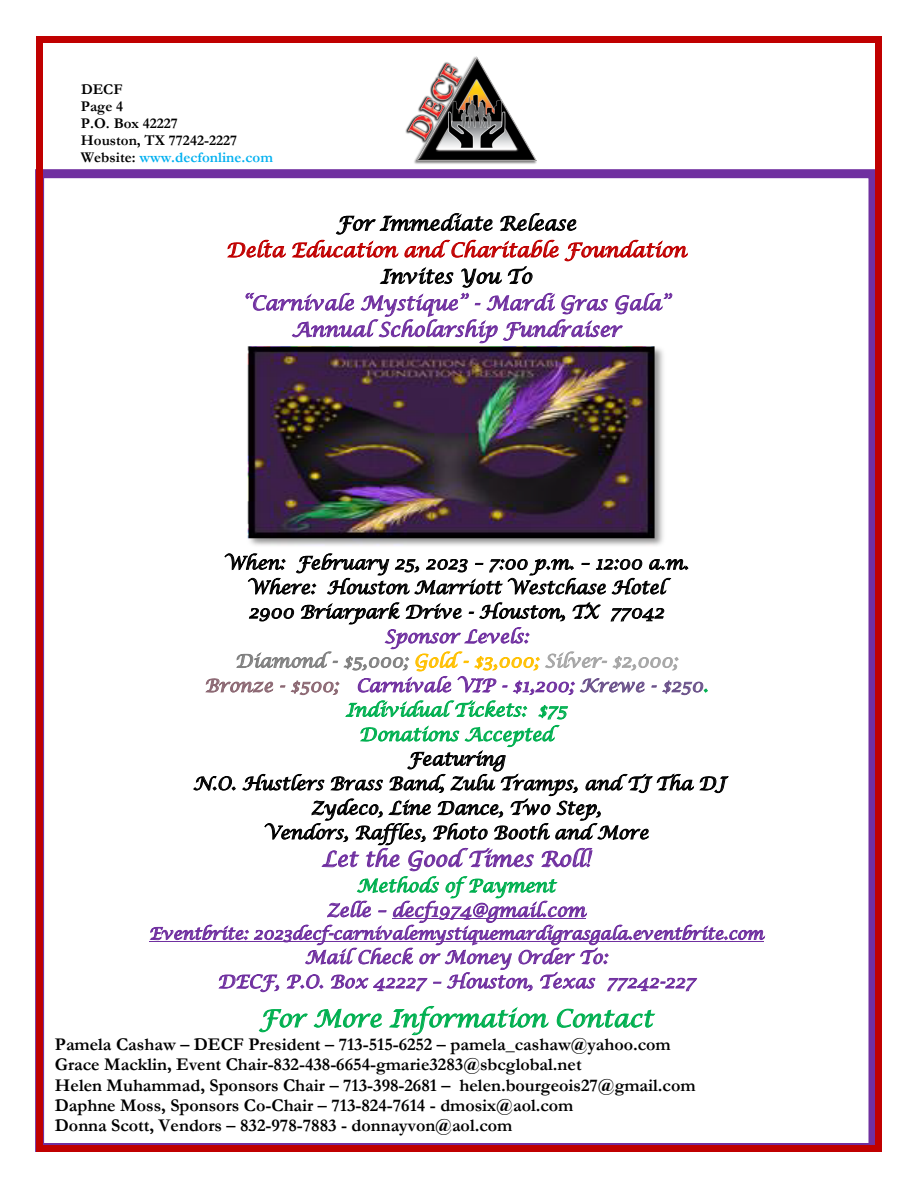
<style>
.page{position:relative;width:918px;height:1188px;background:#fff}
.page>*{position:absolute;margin:0;border:0;box-sizing:border-box;transform-origin:0 0}
.t1{font:italic 24px "Lucida Calligraphy";color:#00b050}
.t2{font:italic 21px "Lucida Calligraphy";color:#7030a0}
.t3{font:italic 19.5px/26.5px "Lucida Calligraphy";color:#7030a0;text-align:center}
.t4{font:italic 19.5px "Lucida Calligraphy";color:#c00000}
.t5{font:italic 19.5px "Lucida Calligraphy";color:#000}
.t6{font:700 18px/20.2px "Garamond";color:#000}
.t7{font:italic 18px/24.6px "Lucida Calligraphy";color:#000;text-align:center}
.t8{font:italic 18px/24.5px "Lucida Calligraphy";color:#00b050;text-align:center}
.t9{font:italic 18px/24.5px "Lucida Calligraphy";color:#7030a0;text-align:center}
.t10{font:italic 16.5px "Lucida Calligraphy";color:#7030a0}
.t11{font:700 15px/17px "Garamond";color:#000}
.s1{color:#00b0f0}
.s2{color:#7030a0}
.s3{color:#808080}
.s4{color:#ffc000}
.s5{color:#a6a6a6}
.s6{color:#8d6974}
.s7{color:#6c538b}
</style>
<div class="page">
<div style="left:35px;top:169px;width:842px;height:983px;border:9px solid #7030a0"></div>
<svg style="left:227px;top:213px;width:461px;height:130px"></svg>
<svg style="left:224px;top:553px;width:465px;height:42px"></svg>
<hr style="left:149px;top:941px;width:615px;height:1px;background:#7030a0">
<svg style="left:150px;top:602px;width:615px;height:390px"></svg>
<svg style="left:258px;top:1009px;width:124px;height:23px"></svg>
<svg style="left:389px;top:1006px;width:160px;height:29px"></svg>
<svg style="left:557px;top:1008px;width:99px;height:20px"></svg>
<img style="left:247px;top:343px;width:417px;height:203px">
<div style="left:36px;top:36px;width:7px;height:7px;background:#c00000"></div>
<div style="left:43px;top:36px;width:832px;height:7px;background:#c00000"></div>
<div style="left:875px;top:36px;width:7px;height:7px;background:#c00000"></div>
<div style="left:36px;top:43px;width:7px;height:1103px;background:#c00000"></div>
<div style="left:875px;top:43px;width:7px;height:1103px;background:#c00000"></div>
<div style="left:36px;top:1146px;width:7px;height:6px;background:#c00000"></div>
<div style="left:43px;top:1146px;width:832px;height:6px;background:#c00000"></div>
<div style="left:875px;top:1146px;width:7px;height:6px;background:#c00000"></div>
<img style="left:405px;top:56px;width:132px;height:108px">
<p class="t11" style="left:81px;top:81px;width:194px">DECF<br>Page 4<br>P.O. Box 42227<br>Houston, TX 77242-2227<br>Website: <span class="s1">www.decfonline.com</span></p>
<p class="t5" style="left:336px;top:212px;width:241px">For Immediate Release</p>
<p class="t4" style="left:226px;top:238px;width:462px">Delta Education and Charitable Foundation</p>
<p class="t5" style="left:381px;top:265px;width:153px">Invites You To</p>
<p class="t3" style="left:242px;top:291px;width:429px">“Carnivale Mystique” - Mardi Gras Gala”<br>Annual Scholarship Fundraiser</p>
<p class="t7" style="left:224px;top:551px;width:466px">When: February 25, 2023 – 7:00 p.m. – 12:00 a.m.<br>Where: Houston Marriott Westchase Hotel<br>2900 Briarpark Drive - Houston, TX 77042</p>
<p class="t8" style="left:205px;top:625px;width:505px"><span class="s2">Sponsor Levels:<br></span><span class="s3">Diamond - $5,000;</span> <span class="s4">Gold - $3,000;</span> <span class="s5">Silver- $2,000;<br></span><span class="s6">Bronze - $500;</span> <span class="s2">Carnivale VIP - $1,200;</span> <span class="s7">Krewe - $250</span>.<br>Individual Tickets: $75<br>Donations Accepted</p>
<p class="t7" style="left:193px;top:747px;width:534px">Featuring<br>N.O. Hustlers Brass Band, Zulu Tramps, and TJ Tha DJ<br>Zydeco, Line Dance, Two Step,<br>Vendors, Raffles, Photo Booth and More</p>
<p class="t2" style="left:322px;top:846px;width:270px">Let the Good Times Roll!</p>
<p class="t8" style="left:357px;top:874px;width:200px">Methods of Payment</p>
<p class="t9" style="left:327px;top:899px;width:260px">Zelle – decf1974@gmail.com</p>
<p class="t10" style="left:149px;top:924px;width:616px">Eventbrite: 2023decf-carnivalemystiquemardigrasgala.eventbrite.com</p>
<p class="t9" style="left:218px;top:946px;width:479px">Mail Check or Money Order To:<br>DECF, P.O. Box 42227 – Houston, Texas 77242-227</p>
<h1 class="t1" style="left:259px;top:1004px;width:395px">For More Information Contact</h1>
<p class="t6" style="left:55px;top:1034px;width:642px">Pamela Cashaw – DECF President – 713-515-6252 – pamela_cashaw@yahoo.com Grace Macklin, Event Chair-832-438-6654-gmarie3283@sbcglobal.net<br>Helen Muhammad, Sponsors Chair – 713-398-2681 – helen.bourgeois27@gmail.com Daphne Moss, Sponsors Co-Chair – 713-824-7614 - dmosix@aol.com<br>Donna Scott, Vendors – 832-978-7883 - donnayvon@aol.com</p>
</div>
